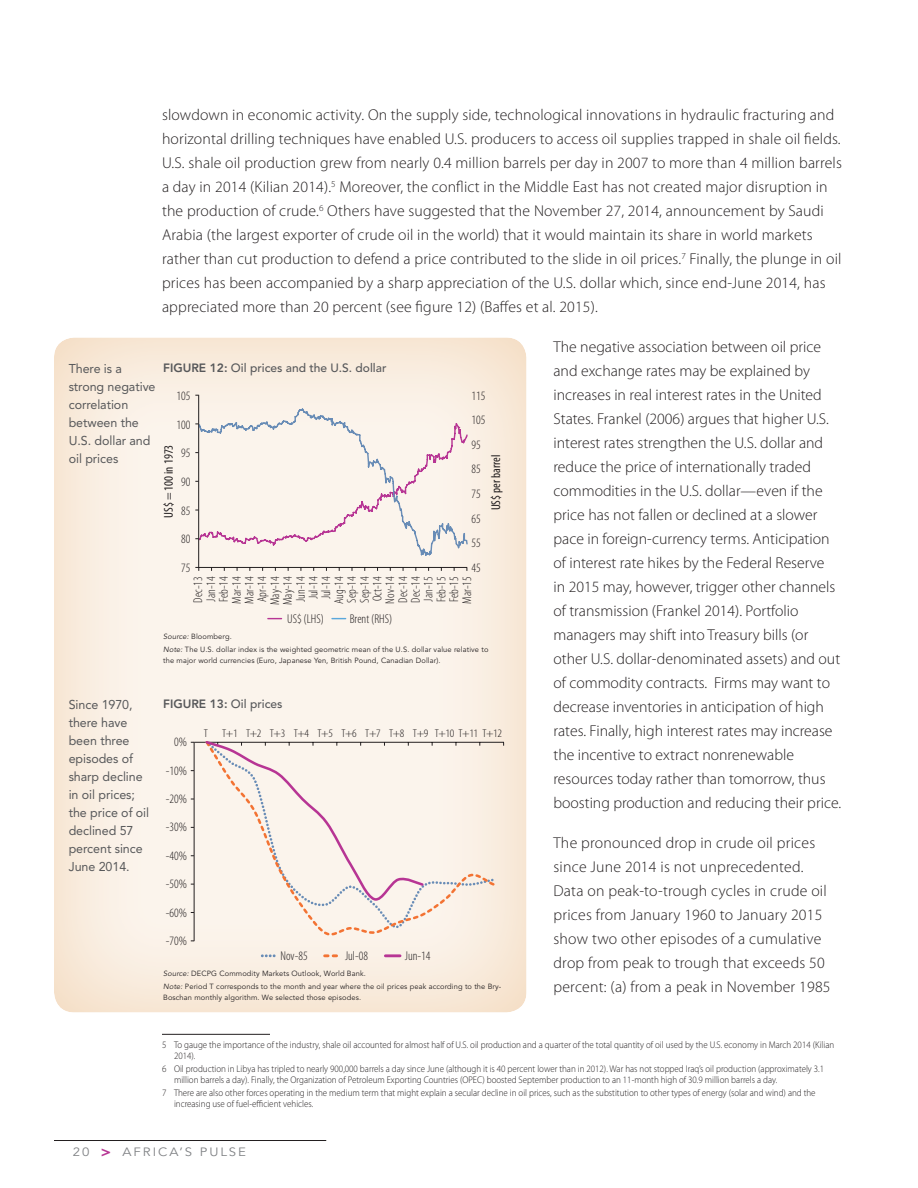
<style>
.page{position:relative;width:918px;height:1188px;background:#fff}
.page>*{position:absolute;margin:0;border:0;box-sizing:border-box;transform-origin:0 0}
.t1{font:300 15.75px/24px "Myriad Pro";letter-spacing:.01em;color:#231f20}
.t2{font:300 condensed 12.9px/12.8px "Myriad Pro";color:#231f20;text-align:center}
.t3{font:condensed 12.9px "Myriad Pro";color:#231f20}
.t4{font:12.75px/18px "Avenir LT Std";letter-spacing:-.005em;color:#57585a}
.t5{font:500 12px "Avenir LT Std";color:#57585a}
.t6{font:800 12px "Avenir LT Std";color:#57585a}
.t7{font:12px "Avenir LT Std";letter-spacing:.15em;color:#808285;scale:1.1 1}
.t8{font:300 condensed 11.4px "Myriad Pro";color:#231f20;scale:1.11 1}
.t9{font:300 9.75px/10.8px "Myriad Pro";color:#231f20;scale:.92 1}
.t10{font:7.5px/13.2px "Avenir LT Std";letter-spacing:.015em;color:#231f20}
.s1{font-weight:800}
.s2{font-style:italic}
.s3{font-weight:500}
.s4{font-weight:800;font-size:15px;color:#b73594}
</style>
<div class="page">
<hr style="left:54px;top:1140px;width:272px;height:1px;background:#231f20">
<hr style="left:162px;top:1034px;width:108px;height:1px;background:#231f20">
<div style="left:54px;top:333px;width:474px;height:680px;background:#fff;opacity:.75"></div>
<hr style="left:198px;top:395px;width:1px;height:172px;background:#231f20">
<svg style="left:195px;top:407px;width:274px;height:150px;background:#f4ece7"></svg>
<svg style="left:195px;top:567px;width:4px;height:4px"></svg>
<hr style="left:198px;top:567px;width:269px;height:1px;background:#231f20">
<svg style="left:268px;top:618px;width:14px;height:1px"></svg>
<svg style="left:332px;top:618px;width:14px;height:1px"></svg>
<hr style="left:194px;top:742px;width:1px;height:199px;background:#231f20">
<hr style="left:194px;top:742px;width:310px;height:1px;background:#231f20">
<svg style="left:262px;top:954px;width:15px;height:3px"></svg>
<svg style="left:325px;top:954px;width:14px;height:3px"></svg>
<hr style="left:385px;top:954px;width:15px;height:3px;background:#b73594">
<svg style="left:203px;top:739px;width:294px;height:201px;background:#f8eee4"></svg>
<svg style="left:204px;top:739px;width:221px;height:166px;background:#f6ece6"></svg>
<p class="t1" style="left:162px;top:102px;width:682px">slowdown in economic activity. On the supply side, technological innovations in hydraulic fracturing and horizontal drilling techniques have enabled U.S. producers to access oil supplies trapped in shale oil fields.<br>U.S. shale oil production grew from nearly 0.4 million barrels per day in 2007 to more than 4 million barrels a day in 2014 (Kilian 2014).<sup>5</sup> Moreover, the conflict in the Middle East has not created major disruption in the production of crude.<sup>6</sup> Others have suggested that the November 27, 2014, announcement by Saudi Arabia (the largest exporter of crude oil in the world) that it would maintain its share in world markets rather than cut production to defend a price contributed to the slide in oil prices.<sup>7</sup> Finally, the plunge in oil prices has been accompanied by a sharp appreciation of the U.S. dollar which, since end-June 2014, has appreciated more than 20 percent (see figure 12) (Baffes et al. 2015).</p>
<p class="t1" style="left:554px;top:335px;width:289px">The negative association between oil price and exchange rates may be explained by increases in real interest rates in the United States. Frankel (2006) argues that higher U.S. interest rates strengthen the U.S. dollar and reduce the price of internationally traded commodities in the U.S. dollar—even if the price has not fallen or declined at a slower pace in foreign-currency terms. Anticipation of interest rate hikes by the Federal Reserve<br>in 2015 may, however, trigger other channels of transmission (Frankel 2014). Portfolio managers may shift into Treasury bills (or other U.S. dollar-denominated assets) and out of commodity contracts. Firms may want to decrease inventories in anticipation of high rates. Finally, high interest rates may increase the incentive to extract nonrenewable resources today rather than tomorrow, thus boosting production and reducing their price.</p>
<p class="t1" style="left:554px;top:831px;width:279px">The pronounced drop in crude oil prices since June 2014 is not unprecedented.<br>Data on peak-to-trough cycles in crude oil prices from January 1960 to January 2015 show two other episodes of a cumulative drop from peak to trough that exceeds 50 percent: (a) from a peak in November 1985</p>
<p class="t4" style="left:69px;top:360px;width:88px">There is a strong negative correlation between the<br>U.S. dollar and oil prices</p>
<p class="t5" style="left:163px;top:361px;width:225px"><span class="s1">FIGURE 12:</span> Oil prices and the U.S. dollar</p>
<p class="t2" style="left:472px;top:389px;width:15px">115</p>
<p class="t2" style="left:177px;top:390px;width:15px">105</p>
<p class="t2" style="left:472px;top:414px;width:15px">105</p>
<p class="t2" style="left:177px;top:418px;width:15px">100</p>
<p class="t2" style="left:472px;top:439px;width:11px">95</p>
<p class="t3" style="left:161px;top:518px;width:75px;rotate:-90deg">US$ = 100 in 1973</p>
<p class="t2" style="left:181px;top:447px;width:11px">95</p>
<p class="t3" style="left:488px;top:510px;width:57px;rotate:-90deg">US$ per barrel</p>
<p class="t2" style="left:472px;top:463px;width:11px">85</p>
<p class="t2" style="left:181px;top:476px;width:11px">90</p>
<p class="t2" style="left:472px;top:488px;width:11px">75</p>
<p class="t2" style="left:181px;top:504px;width:11px">85</p>
<p class="t2" style="left:472px;top:512px;width:11px">65</p>
<p class="t2" style="left:181px;top:533px;width:11px">80</p>
<p class="t2" style="left:472px;top:537px;width:11px">55</p>
<p class="t2" style="left:472px;top:561px;width:11px">45</p>
<p class="t2" style="left:181px;top:561px;width:11px">75</p>
<p class="t2" style="left:192px;top:605px;width:30px;rotate:-90deg">Dec-13<br>Jan-14<br>Feb-14<br>Mar-14<br>Mar-14<br>Apr-14<br>May-14<br>May-14<br>Jun-14<br>Jul-14<br>Jul-14<br>Aug-14<br>Sep-14<br>Sep-14<br>Oct-14<br>Nov-14<br>Dec-14<br>Dec-14<br>Jan-15<br>Feb-15<br>Feb-15<br>Mar-15</p>
<p class="t2" style="left:287px;top:613px;width:38px">US$ (LHS)</p>
<p class="t2" style="left:350px;top:613px;width:44px">Brent (RHS)</p>
<p class="t10" style="left:163px;top:630px;width:327px"><span class="s2">Source:</span> Bloomberg.<br><span class="s2">Note:</span> The U.S. dollar index is the weighted geometric mean of the U.S. dollar value relative to</p>
<p class="t10" style="left:163px;top:654px;width:279px">the major world currencies (Euro, Japanese Yen, British Pound, Canadian Dollar).</p>
<p class="t4" style="left:69px;top:695px;width:82px">Since 1970, there have been three episodes of sharp decline in oil prices; the price of oil declined 57 percent since<br>June 2014.</p>
<p class="t6" style="left:163px;top:697px;width:121px">FIGURE 13: <span class="s3">Oil prices</span></p>
<p class="t8" style="left:204px;top:727px;width:270px">T T+1 T+2 T+3 T+4 T+5 T+6 T+7 T+8 T+9 T+10 T+11 T+12</p>
<p class="t2" style="left:174px;top:736px;width:14px">0%</p>
<p class="t2" style="left:166px;top:764px;width:23px">-10%</p>
<p class="t2" style="left:166px;top:793px;width:23px">-20%</p>
<p class="t2" style="left:166px;top:821px;width:23px">-30%</p>
<p class="t2" style="left:166px;top:849px;width:23px">-40%</p>
<p class="t2" style="left:166px;top:878px;width:23px">-50%</p>
<p class="t2" style="left:166px;top:906px;width:23px">-60%</p>
<p class="t2" style="left:166px;top:935px;width:23px">-70%</p>
<p class="t2" style="left:280px;top:950px;width:29px">Nov-85</p>
<p class="t2" style="left:345px;top:950px;width:24px">Jul-08</p>
<p class="t2" style="left:405px;top:950px;width:27px">Jun-14</p>
<p class="t10" style="left:163px;top:967px;width:340px"><span class="s2">Source:</span> DECPG Commodity Markets Outlook, World Bank.<br><span class="s2">Note:</span> Period T corresponds to the month and year where the oil prices peak according to the Bry-</p>
<p class="t10" style="left:163px;top:991px;width:199px">Boschan monthly algorithm. We selected those episodes.</p>
<p class="t9" style="left:174px;top:1039px;width:719px;text-indent:-12px">5 To gauge the importance of the industry, shale oil accounted for almost half of U.S. oil production and a quarter of the total quantity of oil used by the U.S. economy in March 2014 (Kilian<br>2014).</p>
<p class="t9" style="left:174px;top:1063px;width:708px;text-indent:-12px">6 Oil production in Libya has tripled to nearly 900,000 barrels a day since June (although it is 40 percent lower than in 2012). War has not stopped Iraq’s oil production (approximately 3.1 million barrels a day). Finally, the Organization of Petroleum Exporting Countries (OPEC) boosted September production to an 11-month high of 30.9 million barrels a day.</p>
<p class="t9" style="left:174px;top:1088px;width:699px;text-indent:-12px">7 There are also other forces operating in the medium term that might explain a secular decline in oil prices, such as the substitution to other types of energy (solar and wind) and the increasing use of fuel-efficient vehicles.</p>
<p class="t7" style="left:73px;top:1145px;width:159px">20 <span class="s4">&gt;</span> AFRICA’S PULSE</p>
</div>
